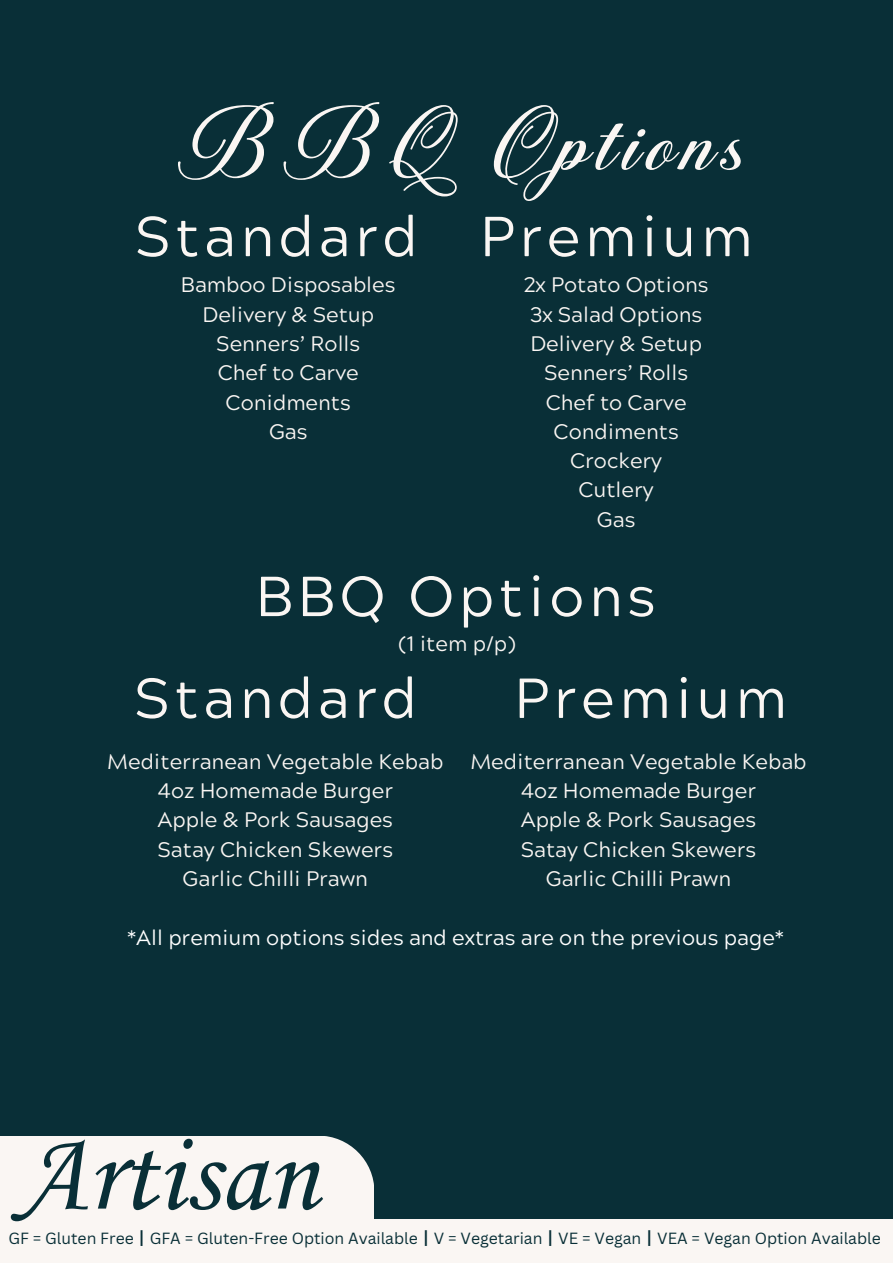
<style>
.page{position:relative;width:893px;height:1263px;background:#092f37}
.page>*{position:absolute;margin:0;border:0;box-sizing:border-box;transform-origin:0 0}
.t1{font:112.5px "Corsiva";color:#092f37}
.t2{font:93.75px "Peristiwa";letter-spacing:.075em;color:#faf6f3}
.t3{font:56.25px "Acherus Grotesque";letter-spacing:.075em;color:#faf6f3}
.t4{font:21px/29.2px "Acherus Grotesque";color:#faf6f3;text-align:center}
.t5{font:21px "Acherus Grotesque";color:#fff}
.t6{font:15.75px "Canva Sans";color:#092f37}
.s1{font-family:"Noto Sans CJ Ksc"}
</style>
<div class="page">
<div style="left:290px;top:1219px;width:603px;height:44px;background:#faf6f3"></div>
<div style="left:0;top:1135px;width:374px;height:128px;background:#faf6f3"></div>
<h3 class="t2" style="left:173px;top:107px;width:575px">BBQ Options</h3>
<h3 class="t3" style="left:135px;top:214px;width:285px">Standard</h3>
<h4 class="t3" style="left:480px;top:214px;width:274px">Premium</h4>
<h4 class="t4" style="left:181px;top:273px;width:216px">Bamboo Disposables<br>Delivery &amp; Setup<br>Senners’ Rolls<br>Chef to Carve<br>Conidments<br>Gas</h4>
<h4 class="t4" style="left:524px;top:273px;width:186px">2x Potato Options<br>3x Salad Options<br>Delivery &amp; Setup<br>Senners’ Rolls<br>Chef to Carve<br>Condiments<br>Crockery<br>Cutlery<br>Gas</h4>
<h4 class="t3" style="left:255px;top:574px;width:401px">BBQ Options</h4>
<h1 class="t4" style="left:398px;top:632px;width:118px">(1 item p/p)</h1>
<h3 class="t3" style="left:134px;top:676px;width:285px">Standard</h3>
<h3 class="t4" style="left:107px;top:750px;width:338px">Mediterranean Vegetable Kebab<br>4oz Homemade Burger<br>Apple &amp; Pork Sausages<br>Satay Chicken Skewers<br>Garlic Chilli Prawn</h3>
<h4 class="t3" style="left:514px;top:676px;width:274px">Premium</h4>
<h4 class="t4" style="left:470px;top:750px;width:338px">Mediterranean Vegetable Kebab<br>4oz Homemade Burger<br>Apple &amp; Pork Sausages<br>Satay Chicken Skewers<br>Garlic Chilli Prawn</h4>
<p class="t5" style="left:127px;top:929px;width:658px">*All premium options sides and extras are on the previous page*</p>
<h3 class="t1" style="left:17px;top:1120px;width:302px">Artisan</h3>
<h2 class="t6" style="left:8px;top:1227px;width:874px">GF = Gluten Free<span class="s1">┃</span>GFA = Gluten-Free Option Available<span class="s1">┃</span>V = Vegetarian<span class="s1">┃</span>VE = Vegan<span class="s1">┃</span>VEA = Vegan Option Available</h2>
</div>
